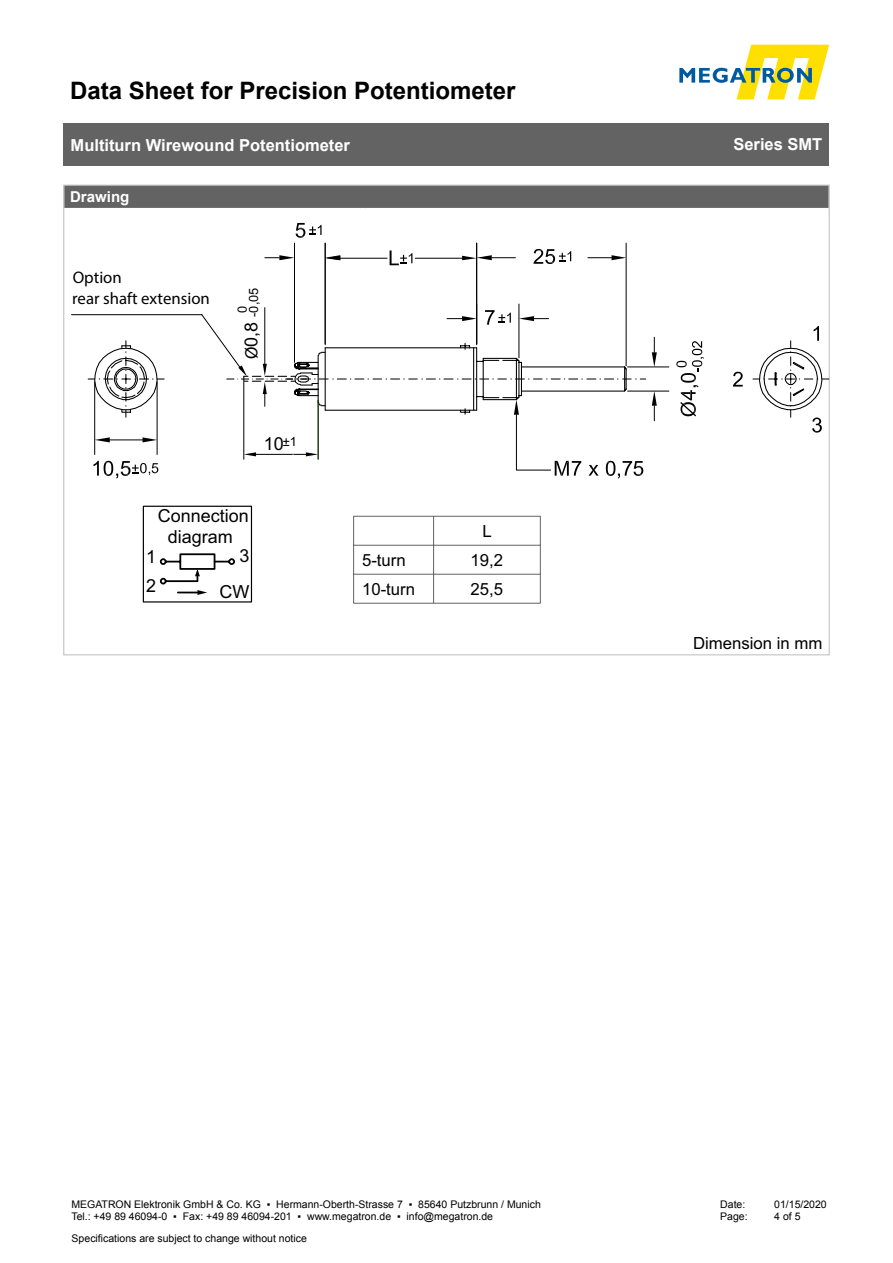
<style>
.page{position:relative;width:893px;height:1263px;background:#fff}
.page>*{position:absolute;margin:0;border:0;box-sizing:border-box;transform-origin:0 0}
.t1{font:700 24px "Arial";color:#000}
.t2{font:18px/20.5px "Arial";color:#000;text-align:center}
.t3{font:16.8px "Arial";color:#000}
.t4{font:16.8px/21px "Myriad Pro";color:#000}
.t5{font:700 16.5px "Arial";color:#fff}
.t6{font:700 15px "Arial";color:#fff}
.t7{font:12.75px/11.6px "Arial";color:#000}
.t8{font:10.5px/12.6px "Arial";color:#000}
.s1{font-family:"Myriad Pro"}
</style>
<div class="page">
<svg style="left:679px;top:45px;width:150px;height:55px"></svg>
<div style="left:64px;top:123px;width:765px;height:43px;background:#646363"></div>
<div style="left:66px;top:187px;width:761px;height:21px;background:#646363"></div>
<hr style="left:626px;top:243px;width:1px;height:123px;background:#000">
<svg style="left:588px;top:255px;width:38px;height:5px"></svg>
<svg style="left:533px;top:249px;width:38px;height:15px"></svg>
<hr style="left:294px;top:243px;width:1px;height:119px;background:#000">
<svg style="left:296px;top:223px;width:26px;height:15px"></svg>
<svg style="left:265px;top:255px;width:29px;height:5px"></svg>
<hr style="left:519px;top:304px;width:1px;height:54px;background:#000">
<svg style="left:680px;top:341px;width:23px;height:75px"></svg>
<svg style="left:790px;top:326px;width:39px;height:107px"></svg>
<svg style="left:669px;top:347px;width:154px;height:64px"></svg>
<hr style="left:340px;top:258px;width:47px;height:1px;background:#000">
<hr style="left:415px;top:258px;width:47px;height:1px;background:#000">
<hr style="left:325px;top:243px;width:1px;height:101px;background:#000">
<hr style="left:476px;top:243px;width:1px;height:101px;background:#000">
<svg style="left:462px;top:255px;width:53px;height:5px"></svg>
<svg style="left:325px;top:255px;width:15px;height:5px"></svg>
<svg style="left:390px;top:250px;width:22px;height:15px"></svg>
<hr style="left:353px;top:516px;width:81px;height:1px;background:#646363">
<hr style="left:434px;top:516px;width:107px;height:1px;background:#646363">
<hr style="left:353px;top:545px;width:81px;height:1px;background:#646363">
<hr style="left:434px;top:545px;width:107px;height:1px;background:#646363">
<hr style="left:353px;top:574px;width:81px;height:1px;background:#646363">
<svg style="left:353px;top:516px;width:1px;height:87px"></svg>
<hr style="left:434px;top:574px;width:107px;height:1px;background:#646363">
<svg style="left:433px;top:517px;width:1px;height:86px"></svg>
<svg style="left:540px;top:516px;width:1px;height:87px"></svg>
<hr style="left:353px;top:603px;width:81px;height:1px;background:#646363">
<hr style="left:434px;top:603px;width:107px;height:1px;background:#646363">
<hr style="left:265px;top:308px;width:1px;height:56px;background:#000">
<svg style="left:71px;top:310px;width:598px;height:169px"></svg>
<svg style="left:159px;top:553px;width:76px;height:42px"></svg>
<div style="left:143px;top:506px;width:109px;height:96px;border:1px solid #000"></div>
<h1 class="t1" style="left:70px;top:74px;width:447px">Data Sheet for Precision Potentiometer</h1>
<h3 class="t5" style="left:71px;top:134px;width:281px">Multiturn Wirewound Potentiometer</h3>
<h3 class="t5" style="left:733px;top:133px;width:90px">Series SMT</h3>
<p class="t6" style="left:70px;top:187px;width:61px">Drawing</p>
<p class="t4" style="left:72px;top:267px;width:139px">Option<br>rear shaft extension</p>
<p class="t7" style="left:237px;top:317px;width:31px;text-indent:4px;rotate:-90deg">0 -0,05</p>
<p class="t2" style="left:241px;top:359px;width:39px;rotate:-90deg"><span class="s1">Ø</span>0,8</p>
<p class="t2" style="left:264px;top:433px;width:35px">10<sup>±1</sup></p>
<p class="t2" style="left:158px;top:506px;width:92px">Connection diagram</p>
<p class="t2" style="left:146px;top:546px;width:11px">1</p>
<p class="t2" style="left:146px;top:576px;width:11px">2</p>
<p class="t2" style="left:239px;top:545px;width:11px">3</p>
<p class="t2" style="left:220px;top:582px;width:31px">CW</p>
<p class="t3" style="left:483px;top:520px;width:11px">L</p>
<p class="t3" style="left:362px;top:549px;width:45px">5-turn</p>
<p class="t3" style="left:471px;top:549px;width:34px">19,2</p>
<p class="t3" style="left:362px;top:578px;width:55px">10-turn</p>
<p class="t3" style="left:471px;top:578px;width:34px">25,5</p>
<p class="t3" style="left:693px;top:632px;width:131px">Dimension in mm</p>
<p class="t8" style="left:71px;top:1198px;width:471px">MEGATRON Elektronik GmbH &amp; Co. KG ▪ Hermann-Oberth-Strasse 7 ▪ 85640 Putzbrunn / Munich<br>Tel.: +49 89 46094-0 ▪ Fax: +49 89 46094-201 ▪ www.megatron.de ▪ info@megatron.de</p>
<p class="t8" style="left:720px;top:1198px;width:27px">Date:</p>
<p class="t8" style="left:774px;top:1198px;width:54px">01/15/2020</p>
<p class="t8" style="left:720px;top:1210px;width:29px">Page:</p>
<p class="t8" style="left:774px;top:1210px;width:28px">4 of 5</p>
<p class="t8" style="left:72px;top:1232px;width:237px">Specifications are subject to change without notice</p>
</div>
